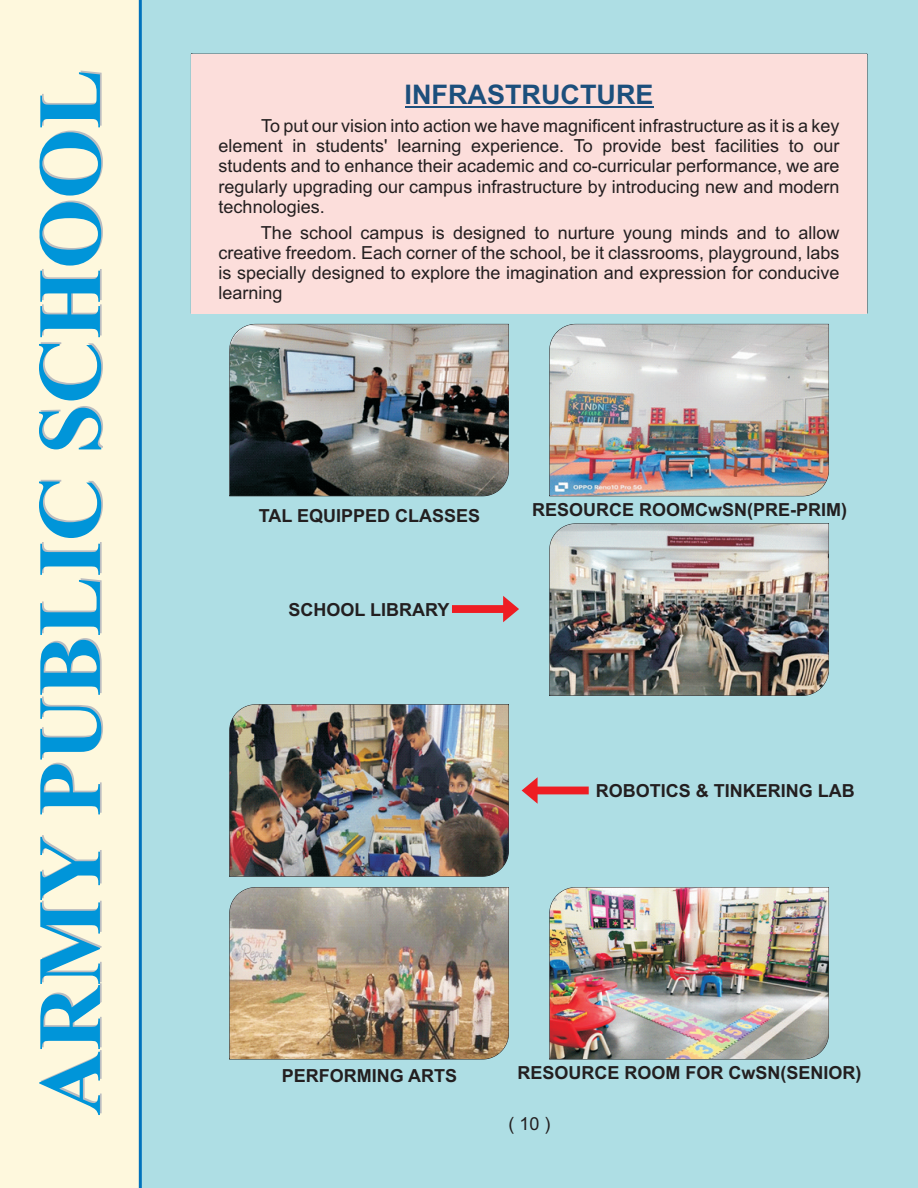
<style>
.page{position:relative;width:918px;height:1188px;background:#aedee4}
.page>*{position:absolute;margin:0;border:0;box-sizing:border-box;transform-origin:0 0}
.t1{font:700 90px "Times New Roman";color:#0095d9}
.t2{font:700 27px "Arial";color:#1c4f7c}
.t3{font:18px/20.1px "Arial";color:#231f20;text-align:justify}
.t4{font:700 18px "Arial";color:#231f20}
</style>
<div class="page">
<div style="left:0;top:0;width:140px;height:1188px;background:#fef8dd"></div>
<div style="left:192px;top:54px;width:675px;height:259px;background:#fcdedb"></div>
<hr style="left:405px;top:106px;width:249px;height:1px;background:#1c4f7c">
<img style="left:230px;top:324px;width:279px;height:172px">
<img style="left:230px;top:705px;width:279px;height:171px">
<img style="left:230px;top:888px;width:279px;height:171px">
<img style="left:550px;top:888px;width:279px;height:171px">
<img style="left:550px;top:324px;width:279px;height:172px">
<img style="left:550px;top:524px;width:279px;height:171px">
<svg style="left:452px;top:596px;width:67px;height:26px"></svg>
<svg style="left:522px;top:777px;width:67px;height:27px"></svg>
<hr style="left:139px;top:0;width:3px;height:1188px;background:#0072bc">
<h1 class="t1" style="left:39px;top:1116px;width:1048px;rotate:-90deg">ARMY PUBLIC SCHOOL</h1>
<h2 class="t2" style="left:405px;top:84px;width:250px">INFRASTRUCTURE</h2>
<p class="t3" style="left:219px;top:117px;width:623px;text-indent:42px">To put our vision into action we have magnificent infrastructure as it is a key element in students' learning experience. To provide best facilities to our students and to enhance their academic and co-curricular performance, we are regularly upgrading our campus infrastructure by introducing new and modern technologies.</p>
<p class="t3" style="left:219px;top:224px;width:622px;text-indent:42px">The school campus is designed to nurture young minds and to allow creative freedom. Each corner of the school, be it classrooms, playground, labs is specially designed to explore the imagination and expression for conducive learning</p>
<p class="t4" style="left:259px;top:509px;width:223px">TAL EQUIPPED CLASSES</p>
<p class="t4" style="left:532px;top:503px;width:317px">RESOURCE ROOMCwSN(PRE-PRIM)</p>
<p class="t4" style="left:289px;top:603px;width:163px">SCHOOL LIBRARY</p>
<p class="t4" style="left:596px;top:784px;width:261px">ROBOTICS &amp; TINKERING LAB</p>
<p class="t4" style="left:282px;top:1069px;width:177px">PERFORMING ARTS</p>
<p class="t4" style="left:518px;top:1065px;width:346px">RESOURCE ROOM FOR CwSN(SENIOR)</p>
<p class="t3" style="left:508px;top:1115px;width:44px">( 10 )</p>
</div>
